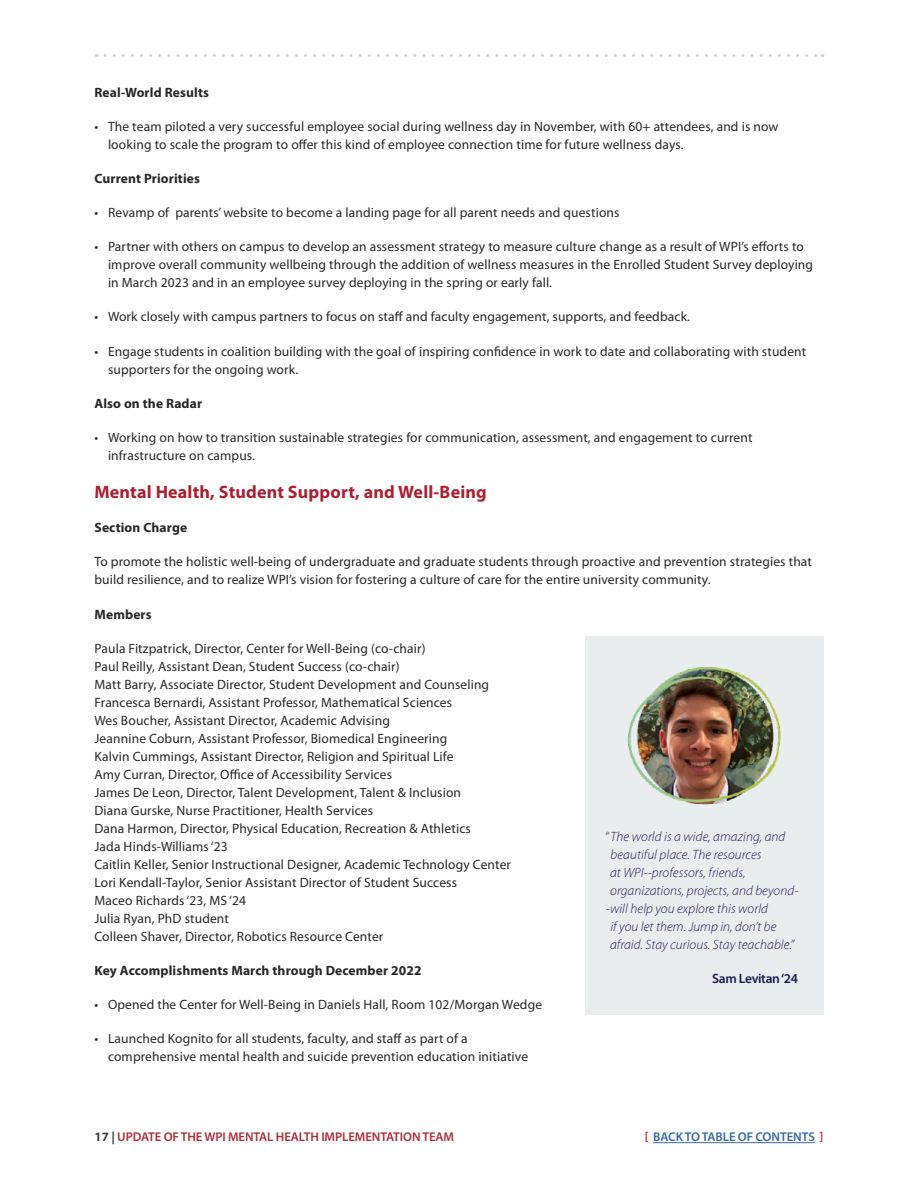
<style>
.page{position:relative;width:918px;height:1188px;background:#fff}
.page>*{position:absolute;margin:0;border:0;box-sizing:border-box;transform-origin:0 0}
.t1{font:700 18px "Myriad Pro";letter-spacing:.01em;color:#aa2132}
.t2{font:13.5px/18px "Myriad Pro";letter-spacing:.01em;color:#292829}
.t3{font:italic 300 13.5px "Myriad Pro";letter-spacing:.005em;color:#1c1c52}
.t4{font:700 13.5px "Myriad Pro";letter-spacing:.01em;color:#292829}
.t5{font:600 13.5px "Myriad Pro";letter-spacing:-.025em;color:#1c1c52}
.t6{font:600 12.75px "Myriad Pro";letter-spacing:-.005em;color:#ab2f3b}
.t7{font:600 12.75px "Myriad Pro";letter-spacing:-.005em;color:#3a68a5}
.s1{font-weight:700;color:#414042}
.s2{color:#ab2f3b}
</style>
<div class="page">
<svg style="left:105px;top:54px;width:718px;height:3px"></svg>
<hr style="left:653px;top:1142px;width:162px;height:1px;background:#3a68a5">
<div style="left:585px;top:637px;width:239px;height:378px;background:#eaedee"></div>
<img style="left:627px;top:667px;width:154px;height:138px">
<p class="t4" style="left:94px;top:83px;width:116px">Real-World Results</p>
<p class="t2" style="left:108px;top:117px;width:672px;text-indent:-14px">• The team piloted a very successful employee social during wellness day in November, with 60+ attendees, and is now looking to scale the program to offer this kind of employee connection time for future wellness days.</p>
<p class="t4" style="left:94px;top:170px;width:107px">Current Priorities</p>
<p class="t2" style="left:94px;top:203px;width:527px">• Revamp of parents’ website to become a landing page for all parent needs and questions</p>
<p class="t2" style="left:108px;top:238px;width:707px;text-indent:-14px">• Partner with others on campus to develop an assessment strategy to measure culture change as a result of WPI’s efforts to improve overall community wellbeing through the addition of wellness measures in the Enrolled Student Survey deploying in March 2023 and in an employee survey deploying in the spring or early fall.</p>
<p class="t2" style="left:94px;top:308px;width:597px">• Work closely with campus partners to focus on staff and faculty engagement, supports, and feedback.</p>
<p class="t2" style="left:108px;top:342px;width:700px;text-indent:-14px">• Engage students in coalition building with the goal of inspiring confidence in work to date and collaborating with student supporters for the ongoing work.</p>
<p class="t4" style="left:94px;top:395px;width:109px">Also on the Radar</p>
<p class="t2" style="left:108px;top:428px;width:646px;text-indent:-14px">• Working on how to transition sustainable strategies for communication, assessment, and engagement to current infrastructure on campus.</p>
<h1 class="t1" style="left:94px;top:480px;width:394px">Mental Health, Student Support, and Well-Being</h1>
<p class="t4" style="left:94px;top:519px;width:94px">Section Charge</p>
<p class="t2" style="left:94px;top:553px;width:719px">To promote the holistic well-being of undergraduate and graduate students through proactive and prevention strategies that build resilience, and to realize WPI’s vision for fostering a culture of care for the entire university community.</p>
<p class="t4" style="left:94px;top:605px;width:59px">Members</p>
<p class="t2" style="left:94px;top:639px;width:418px">Paula Fitzpatrick, Director, Center for Well-Being (co-chair)<br>Paul Reilly, Assistant Dean, Student Success (co-chair)<br>Matt Barry, Associate Director, Student Development and Counseling Francesca Bernardi, Assistant Professor, Mathematical Sciences<br>Wes Boucher, Assistant Director, Academic Advising<br>Jeannine Coburn, Assistant Professor, Biomedical Engineering<br>Kalvin Cummings, Assistant Director, Religion and Spiritual Life<br>Amy Curran, Director, Office of Accessibility Services<br>James De Leon, Director, Talent Development, Talent &amp; Inclusion<br>Diana Gurske, Nurse Practitioner, Health Services<br>Dana Harmon, Director, Physical Education, Recreation &amp; Athletics<br>Jada Hinds-Williams ‘23<br>Caitlin Keller, Senior Instructional Designer, Academic Technology Center Lori Kendall-Taylor, Senior Assistant Director of Student Success<br>Maceo Richards ‘23, MS ‘24<br>Julia Ryan, PhD student<br>Colleen Shaver, Director, Robotics Resource Center</p>
<p class="t4" style="left:94px;top:961px;width:329px">Key Accomplishments March through December 2022</p>
<p class="t2" style="left:94px;top:995px;width:449px">• Opened the Center for Well-Being in Daniels Hall, Room 102/Morgan Wedge</p>
<p class="t2" style="left:108px;top:1029px;width:422px;text-indent:-14px">• Launched Kognito for all students, faculty, and staff as part of a comprehensive mental health and suicide prevention education initiative</p>
<p class="t3" style="left:605px;top:828px;width:182px">“ The world is a wide, amazing, and</p>
<p class="t3" style="left:611px;top:846px;width:152px">beautiful place. The resources</p>
<p class="t3" style="left:610px;top:864px;width:137px">at WPI--professors, friends,</p>
<p class="t3" style="left:610px;top:882px;width:190px">organizations, projects, and beyond-</p>
<p class="t3" style="left:606px;top:900px;width:163px">-will help you explore this world</p>
<p class="t3" style="left:610px;top:918px;width:168px">if you let them. Jump in, don’t be</p>
<p class="t3" style="left:610px;top:936px;width:186px">afraid. Stay curious. Stay teachable.”</p>
<p class="t5" style="left:712px;top:970px;width:87px">Sam Levitan ‘24</p>
<p class="t6" style="left:94px;top:1129px;width:361px"><span class="s1">17 |</span> UPDATE OF THE WPI MENTAL HEALTH IMPLEMENTATION TEAM</p>
<p class="t7" style="left:645px;top:1129px;width:180px"><span class="s2">[</span> BACK TO TABLE OF CONTENTS <span class="s2">]</span></p>
</div>
